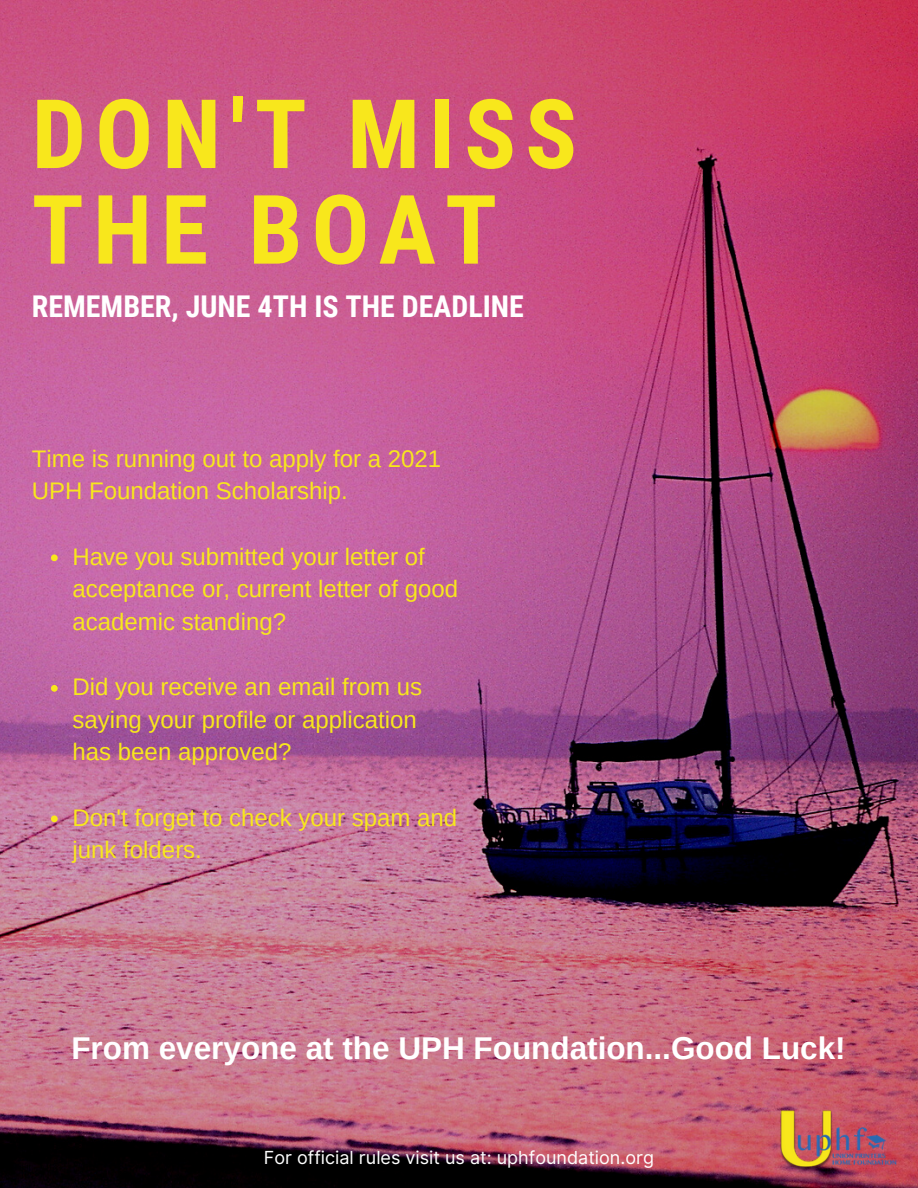
<style>
.page{position:relative;width:918px;height:1188px;background:#fff}
.page>*{position:absolute;margin:0;border:0;box-sizing:border-box;transform-origin:0 0}
.t1{font:700 96px/95.7px "Roboto Condensed";letter-spacing:.095em;color:#f8e71c}
.t2{font:700 31.5px "Arimo";color:#fff}
.t3{font:700 30px "Roboto Condensed";color:#fff}
.t4{font:24px/32.7px "Arimo";color:#f8e71c}
.t5{font:18px "Inter";color:#fff}
</style>
<div class="page">
<img style="left:0;top:0;width:918px;height:1188px">
<img style="left:740px;top:1100px;width:178px;height:88px">
<svg style="left:51px;top:554px;width:7px;height:7px"></svg>
<svg style="left:51px;top:685px;width:7px;height:7px"></svg>
<svg style="left:51px;top:815px;width:7px;height:7px"></svg>
<p class="t1" style="left:32px;top:87px;width:547px">DON'T MISS<br>THE BOAT</p>
<p class="t3" style="left:32px;top:289px;width:494px">REMEMBER, JUNE 4TH IS THE DEADLINE</p>
<p class="t4" style="left:32px;top:442px;width:411px">Time is running out to apply for a 2021<br>UPH Foundation Scholarship.</p>
<p class="t4" style="left:73px;top:540px;width:387px">Have you submitted your letter of acceptance or, current letter of good academic standing?</p>
<p class="t4" style="left:73px;top:670px;width:351px">Did you receive an email from us saying your profile or application has been approved?</p>
<p class="t4" style="left:73px;top:801px;width:386px">Don't forget to check your spam and junk folders.</p>
<p class="t2" style="left:71px;top:1030px;width:776px">From everyone at the UPH Foundation...Good Luck!</p>
<p class="t5" style="left:264px;top:1146px;width:392px">For official rules visit us at: uphfoundation.org</p>
</div>
